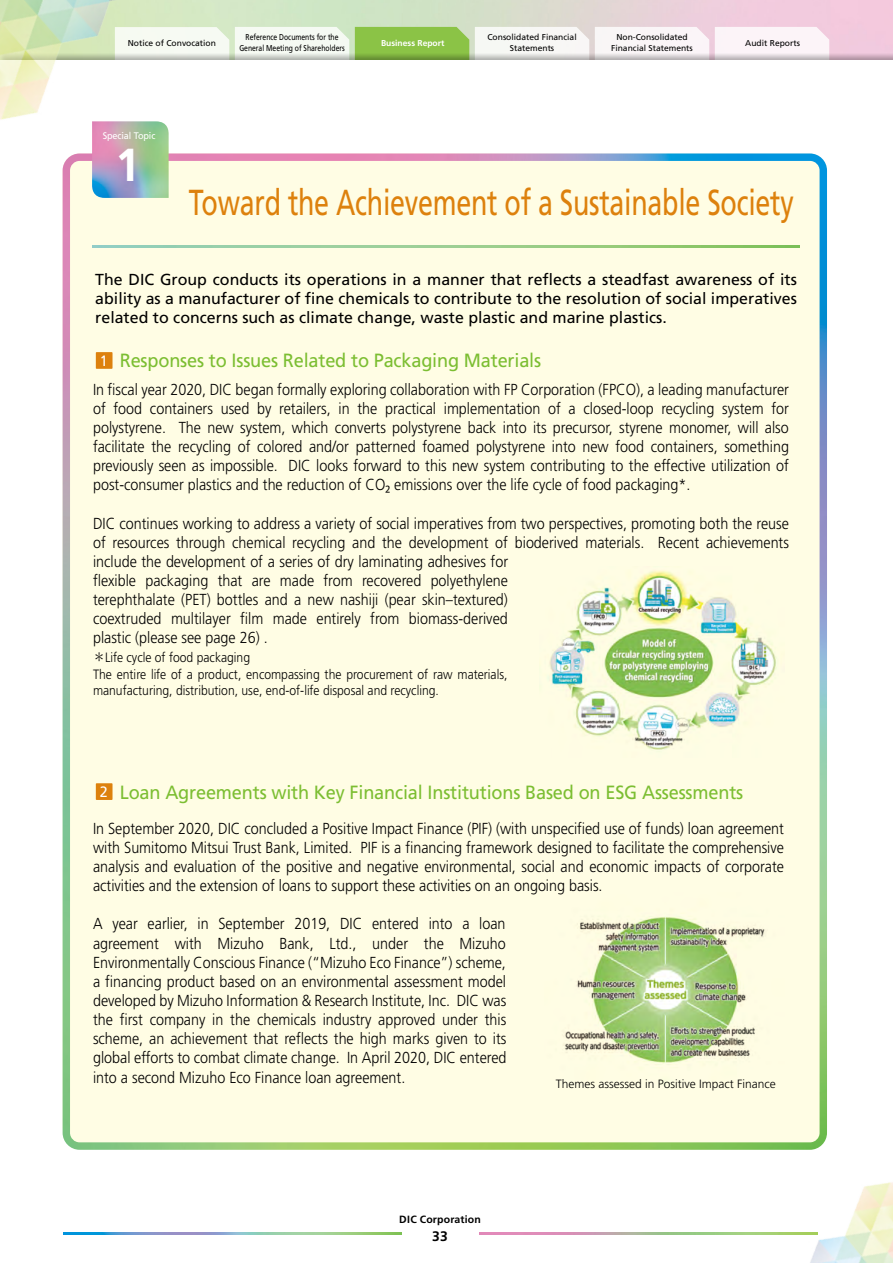
<style>
.page{position:relative;width:893px;height:1263px;background:#fff}
.page>*{position:absolute;margin:0;border:0;box-sizing:border-box;transform-origin:0 0}
.t1{font:700 46.2px "Frutiger LT Pro";color:#fff;scale:.95 1}
.t2{font:36.15px "Frutiger LT Pro";letter-spacing:-.01em;color:#dd810d;scale:.74 1}
.t3{font:19.2px "Frutiger LT Pro";letter-spacing:-.01em;color:#7cbe32;scale:.95 1}
.t4{font:300 15.9px/19.2px "Frutiger LT Pro";color:#000;text-align:justify;scale:.9 1}
.t5{font:15.9px/19.2px "Frutiger LT Pro";color:#000;text-align:justify}
.t6{font:15px "Frutiger LT Pro";color:#fff;scale:.95 1}
.t7{font:700 13.8px "Frutiger LT Pro";color:#000}
.t8{font:300 13.5px/16.5px "Frutiger LT Pro";color:#000;scale:.9 1}
.t9{font:300 12px "Frutiger LT Pro";color:#000}
.t10{font:700 10.5px "Frutiger LT Pro";letter-spacing:.02em;color:#000}
.t11{font:9.6px "Frutiger LT Pro";letter-spacing:-.01em;color:#fff;scale:.95 1}
.t12{font:8.55px/10.6px "Frutiger LT Pro";color:#000;text-align:center}
.t13{font:8.55px/10.6px "Frutiger LT Pro";color:#000;text-align:center;scale:.8 1}
.t14{font:700 8.55px "Frutiger LT Pro";color:#fff}
.s1{font-family:"Koz Go Pr 6 N";font-weight:400}
</style>
<div class="page">
<div style="left:143px;top:27px;width:86px;height:26px;background:#f6faf3"></div>
<div style="left:235px;top:27px;width:114px;height:26px;background:#f5faf3"></div>
<div style="left:355px;top:27px;width:114px;height:26px;background:#8bc346"></div>
<div style="left:475px;top:27px;width:114px;height:26px;background:#f7f7f5"></div>
<div style="left:595px;top:27px;width:114px;height:26px;background:#faf5f7"></div>
<div style="left:715px;top:27px;width:114px;height:26px;background:#fcf4f8"></div>
<img style="left:0;top:0;width:143px;height:120px">
<img style="left:779px;top:1182px;width:114px;height:81px">
<img style="left:479px;top:1232px;width:339px;height:2px">
<img style="left:63px;top:1232px;width:339px;height:2px">
<div style="left:63px;top:153px;width:764px;height:997px;background:#fffde4"></div>
<img style="left:92px;top:121px;width:77px;height:77px">
<img style="left:92px;top:245px;width:707px;height:2px">
<img style="left:545px;top:892px;width:239px;height:196px">
<img style="left:540px;top:567px;width:244px;height:191px">
<div style="left:96px;top:352px;width:17px;height:17px;background:#dd810d"></div>
<div style="left:96px;top:783px;width:17px;height:17px;background:#dd810d"></div>
<p class="t12" style="left:128px;top:37px;width:90px">Notice of Convocation</p>
<p class="t13" style="left:239px;top:32px;width:133px">Reference Documents for the<br>General Meeting of Shareholders</p>
<p class="t14" style="left:381px;top:38px;width:65px">Business Report</p>
<p class="t12" style="left:487px;top:32px;width:91px">Consolidated Financial<br>Statements</p>
<p class="t12" style="left:611px;top:32px;width:83px">Non-Consolidated<br>Financial Statements</p>
<p class="t11" style="left:103px;top:130px;width:57px">Special Topic</p>
<h1 class="t1" style="left:115px;top:137px;width:27px">1</h1>
<p class="t12" style="left:745px;top:37px;width:56px">Audit Reports</p>
<h2 class="t2" style="left:189px;top:181px;width:819px">Toward the Achievement of a Sustainable Society</h2>
<p class="t5" style="left:95px;top:270px;width:703px">The DIC Group conducts its operations in a manner that reflects a steadfast awareness of its ability as a manufacturer of fine chemicals to contribute to the resolution of social imperatives related to concerns such as climate change, waste plastic and marine plastics.</p>
<p class="t6" style="left:100px;top:352px;width:10px">1</p>
<p class="t3" style="left:120px;top:349px;width:445px">Responses to Issues Related to Packaging Materials</p>
<p class="t4" style="left:93px;top:380px;width:775px">In fiscal year 2020, DIC began formally exploring collaboration with FP Corporation (FPCO), a leading manufacturer of food containers used by retailers, in the practical implementation of a closed-loop recycling system for polystyrene. The new system, which converts polystyrene back into its precursor, styrene monomer, will also facilitate the recycling of colored and/or patterned foamed polystyrene into new food containers, something previously seen as impossible. DIC looks forward to this new system contributing to the effective utilization of post-consumer plastics and the reduction of CO<span class="s1">₂</span> emissions over the life cycle of food packaging*.</p>
<p class="t4" style="left:93px;top:513px;width:775px;text-align:left">DIC continues working to address a variety of social imperatives from two perspectives, promoting both the reuse of resources through chemical recycling and the development of bioderived materials. Recent achievements include the development of a series of dry laminating adhesives for<br>flexible packaging that are made from recovered polyethylene<br>terephthalate (PET) bottles and a new nashiji (pear skin–textured)<br>coextruded multilayer film made entirely from biomass-derived<br>plastic (please see page 26) .</p>
<p class="t8" style="left:93px;top:650px;width:462px"><span class="s1">＊</span>Life cycle of food packaging<br>The entire life of a product, encompassing the procurement of raw materials, manufacturing, distribution, use, end-of-life disposal and recycling.</p>
<p class="t6" style="left:100px;top:783px;width:10px">2</p>
<p class="t3" style="left:120px;top:781px;width:658px">Loan Agreements with Key Financial Institutions Based on ESG Assessments</p>
<p class="t4" style="left:93px;top:819px;width:769px">In September 2020, DIC concluded a Positive Impact Finance (PIF) (with unspecified use of funds) loan agreement with Sumitomo Mitsui Trust Bank, Limited. PIF is a financing framework designed to facilitate the comprehensive analysis and evaluation of the positive and negative environmental, social and economic impacts of corporate activities and the extension of loans to support these activities on an ongoing basis.</p>
<p class="t4" style="left:93px;top:914px;width:461px">A year earlier, in September 2019, DIC entered into a loan agreement with Mizuho Bank, Ltd., under the Mizuho Environmentally Conscious Finance (“Mizuho Eco Finance”) scheme, a financing product based on an environmental assessment model developed by Mizuho Information &amp; Research Institute, Inc. DIC was the first company in the chemicals industry approved under this scheme, an achievement that reflects the high marks given to its global efforts to combat climate change. In April 2020, DIC entered into a second Mizuho Eco Finance loan agreement.</p>
<p class="t9" style="left:556px;top:1077px;width:222px">Themes assessed in Positive Impact Finance</p>
<p class="t10" style="left:399px;top:1213px;width:83px">DIC Corporation</p>
<p class="t7" style="left:432px;top:1228px;width:17px">33</p>
</div>
